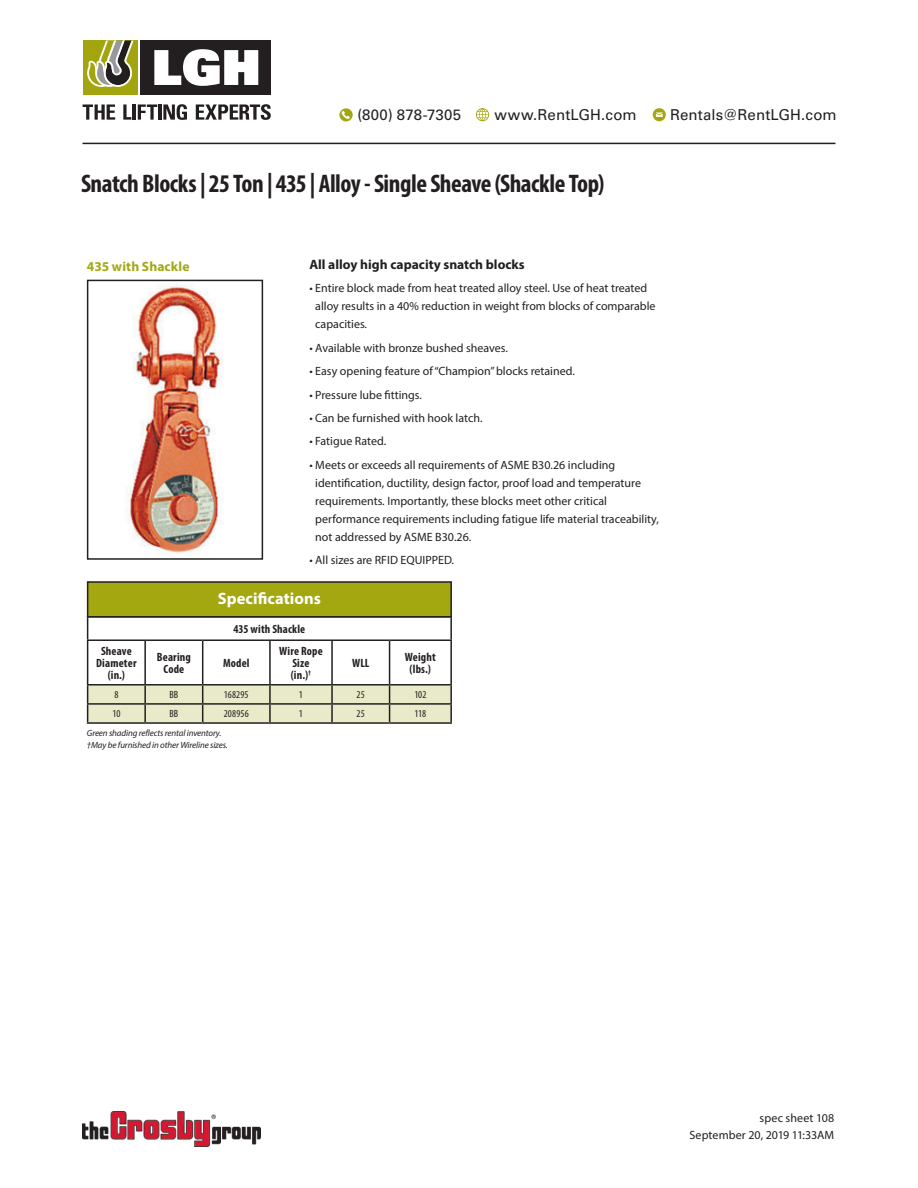
<style>
.page{position:relative;width:918px;height:1188px;background:#fff}
.page>*{position:absolute;margin:0;border:0;box-sizing:border-box;transform-origin:0 0}
.PAGE_HEADER-LEFT{font:700 condensed 25.5px "Myriad Pro";letter-spacing:-.02em;color:#231f20}
.TAB_SECTION_NAME{font:700 16.5px "Myriad Pro";letter-spacing:.005em;color:#fff}
.LGH_CONTACT_INFO{font:15px "Univers LT Std";letter-spacing:.01em;color:#231f20}
.t1{font:700 13.5px "Myriad Pro";color:#231f20}
.IMAGE_CAPTION{font:700 13.5px "Myriad Pro";letter-spacing:.01em;color:#a3a811}
.IMAGE_CAPTION-2{font:12px/18px "Myriad Pro";color:#231f20}
.TABLE-BODY_BOLD{font:700 condensed 12px/12px "Myriad Pro";letter-spacing:.015em;color:#231f20;text-align:center}
.TABLE-BODY_REG{font:condensed 10.5px "Myriad Pro";letter-spacing:.01em;color:#231f20}
.LEGAL_COPY{font:italic 9px "Myriad Pro";letter-spacing:-.015em;color:#231f20}
</style>
<div class="page">
<div style="left:141px;top:41px;width:130px;height:54px;background:#231f20"></div>
<svg style="left:154px;top:49px;width:104px;height:37px"></svg>
<div style="left:83px;top:41px;width:55px;height:54px;background:#a3a50e"></div>
<svg style="left:87px;top:41px;width:47px;height:46px"></svg>
<svg style="left:83px;top:104px;width:32px;height:16px"></svg>
<svg style="left:123px;top:104px;width:8px;height:16px"></svg>
<hr style="left:133px;top:104px;width:3px;height:16px;background:#231f20">
<svg style="left:138px;top:104px;width:19px;height:16px"></svg>
<hr style="left:158px;top:104px;width:4px;height:16px;background:#231f20">
<svg style="left:163px;top:104px;width:24px;height:16px"></svg>
<svg style="left:196px;top:104px;width:75px;height:16px"></svg>
<hr style="left:82px;top:143px;width:754px;height:1px;background:#231f20">
<svg style="left:339px;top:108px;width:14px;height:13px"></svg>
<svg style="left:342px;top:111px;width:8px;height:8px"></svg>
<svg style="left:476px;top:108px;width:13px;height:13px"></svg>
<svg style="left:653px;top:108px;width:13px;height:13px"></svg>
<img style="left:82px;top:1112px;width:178px;height:35px">
<img style="left:127px;top:284px;width:96px;height:269px">
<div style="left:87px;top:280px;width:176px;height:280px;border:2px solid #231f20"></div>
<svg style="left:87px;top:618px;width:365px;height:104px"></svg>
<hr style="left:87px;top:722px;width:58px;height:2px;background:#231f20">
<hr style="left:145px;top:722px;width:58px;height:2px;background:#231f20">
<hr style="left:203px;top:722px;width:67px;height:2px;background:#231f20">
<hr style="left:270px;top:722px;width:62px;height:2px;background:#231f20">
<hr style="left:332px;top:722px;width:58px;height:2px;background:#231f20">
<hr style="left:390px;top:722px;width:62px;height:2px;background:#231f20">
<div style="left:88px;top:582px;width:363px;height:35px;background:#a3a811"></div>
<div style="left:87px;top:581px;width:365px;height:37px;border:2px solid #231f20"></div>
<p class="LGH_CONTACT_INFO" style="left:357px;top:106px;width:105px">(800) 878-7305</p>
<p class="LGH_CONTACT_INFO" style="left:495px;top:106px;width:144px">www.RentLGH.com</p>
<p class="LGH_CONTACT_INFO" style="left:670px;top:106px;width:168px">Rentals@RentLGH.com</p>
<p class="PAGE_HEADER-LEFT" style="left:81px;top:167px;width:525px">Snatch Blocks | 25 Ton | 435 | Alloy - Single Sheave (Shackle Top)</p>
<p class="IMAGE_CAPTION" style="left:87px;top:257px;width:104px">435 with Shackle</p>
<p class="t1" style="left:309px;top:256px;width:217px">All alloy high capacity snatch blocks</p>
<p class="IMAGE_CAPTION-2" style="left:315px;top:279px;width:342px;text-indent:-6px">• Entire block made from heat treated alloy steel. Use of heat treated alloy results in a 40% reduction in weight from blocks of comparable capacities.</p>
<p class="IMAGE_CAPTION-2" style="left:309px;top:339px;width:200px">• Available with bronze bushed sheaves.</p>
<p class="IMAGE_CAPTION-2" style="left:309px;top:362px;width:267px">• Easy opening feature of “Champion” blocks retained.</p>
<p class="IMAGE_CAPTION-2" style="left:309px;top:385px;width:114px">• Pressure lube fittings.</p>
<p class="IMAGE_CAPTION-2" style="left:309px;top:409px;width:175px">• Can be furnished with hook latch.</p>
<p class="IMAGE_CAPTION-2" style="left:309px;top:432px;width:79px">• Fatigue Rated.</p>
<p class="IMAGE_CAPTION-2" style="left:315px;top:456px;width:345px;text-indent:-6px">• Meets or exceeds all requirements of ASME B30.26 including identification, ductility, design factor, proof load and temperature requirements. Importantly, these blocks meet other critical performance requirements including fatigue life material traceability, not addressed by ASME B30.26.</p>
<p class="IMAGE_CAPTION-2" style="left:309px;top:551px;width:146px">• All sizes are RFID EQUIPPED.</p>
<p class="TAB_SECTION_NAME" style="left:218px;top:588px;width:104px">Specifications</p>
<p class="TABLE-BODY_BOLD" style="left:233px;top:623px;width:73px">435 with Shackle</p>
<p class="TABLE-BODY_BOLD" style="left:96px;top:645px;width:42px">Sheave<br>Diameter (in.)</p>
<p class="TABLE-BODY_BOLD" style="left:157px;top:651px;width:36px">Bearing<br>Code</p>
<p class="TABLE-BODY_BOLD" style="left:223px;top:657px;width:28px">Model</p>
<p class="TABLE-BODY_BOLD" style="left:279px;top:645px;width:45px">Wire Rope<br>Size<br>(in.)<sup>†</sup></p>
<p class="TABLE-BODY_BOLD" style="left:352px;top:657px;width:19px">WLL</p>
<p class="TABLE-BODY_BOLD" style="left:405px;top:651px;width:33px">Weight (lbs.)</p>
<p class="TABLE-BODY_REG" style="left:114px;top:688px;width:6px">8</p>
<p class="TABLE-BODY_REG" style="left:169px;top:688px;width:10px">BB</p>
<p class="TABLE-BODY_REG" style="left:224px;top:688px;width:26px">168295</p>
<p class="TABLE-BODY_REG" style="left:299px;top:688px;width:6px">1</p>
<p class="TABLE-BODY_REG" style="left:357px;top:688px;width:10px">25</p>
<p class="TABLE-BODY_REG" style="left:414px;top:688px;width:14px">102</p>
<p class="TABLE-BODY_REG" style="left:112px;top:708px;width:9px">10</p>
<p class="TABLE-BODY_REG" style="left:169px;top:708px;width:10px">BB</p>
<p class="TABLE-BODY_REG" style="left:224px;top:708px;width:26px">208956</p>
<p class="TABLE-BODY_REG" style="left:299px;top:708px;width:6px">1</p>
<p class="TABLE-BODY_REG" style="left:357px;top:708px;width:10px">25</p>
<p class="TABLE-BODY_REG" style="left:415px;top:708px;width:13px">118</p>
<p class="LEGAL_COPY" style="left:87px;top:728px;width:136px">Green shading reflects rental inventory.</p>
<p class="LEGAL_COPY" style="left:87px;top:740px;width:142px">†May be furnished in other Wireline sizes.</p>
<p class="IMAGE_CAPTION-2" style="left:760px;top:1109px;width:76px">spec sheet 108</p>
<p class="IMAGE_CAPTION-2" style="left:689px;top:1126px;width:146px">September 20, 2019 11:33AM</p>
</div>
